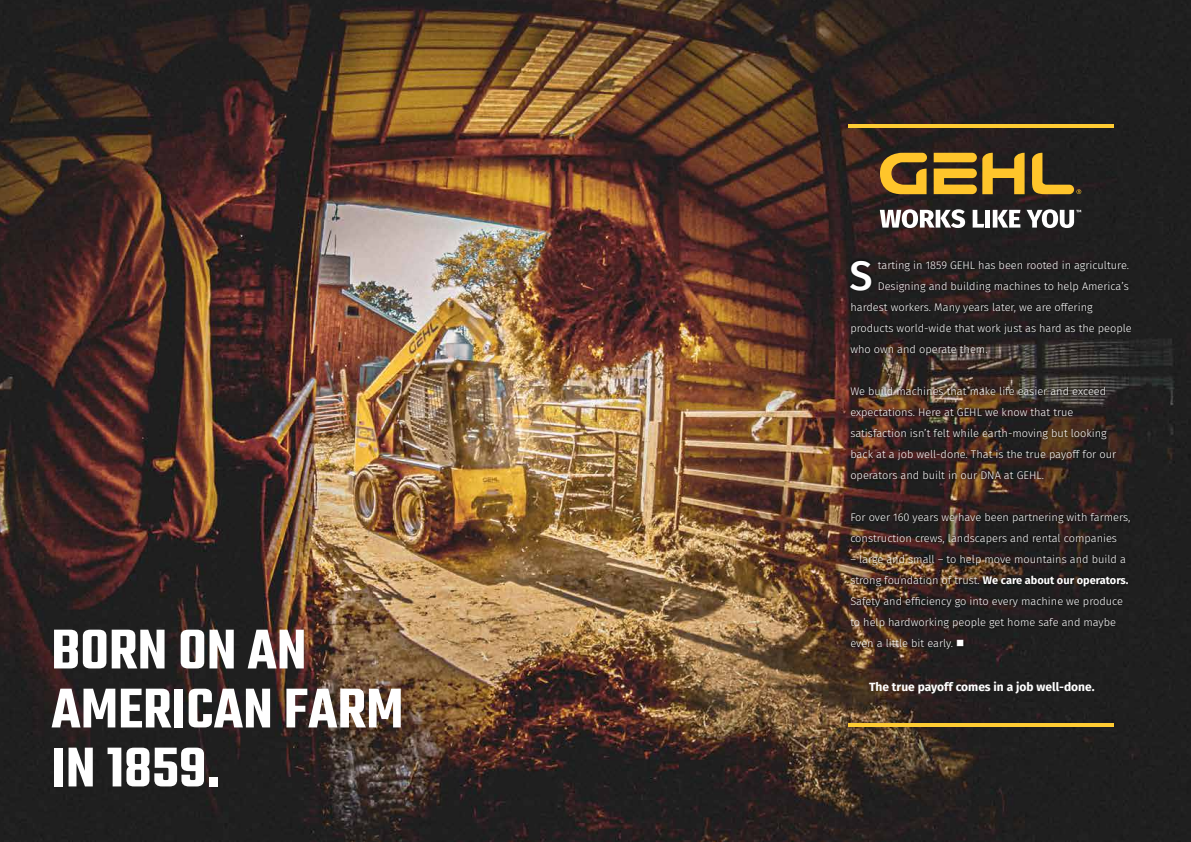
<style>
.page{position:relative;width:1191px;height:842px;background:#fff}
.page>*{position:absolute;margin:0;border:0;box-sizing:border-box;transform-origin:0 0}
.t1{font:600 61px/59px "Teko";color:#fff}
.t2{font:500 41.4px "Fira Sans";color:#fff}
.t3{font:700 12px "Fira Sans";color:#fff}
.t4{font:300 11px/21px "Fira Sans";color:#fff}
.s1{font-weight:700}
</style>
<div class="page">
<img style="left:0;top:0;width:1191px;height:842px">
<svg style="left:879px;top:209px;width:86px;height:19px"></svg>
<svg style="left:972px;top:210px;width:12px;height:18px"></svg>
<div style="left:985px;top:210px;width:5px;height:18px;background:#fff"></div>
<svg style="left:992px;top:210px;width:28px;height:18px"></svg>
<svg style="left:1026px;top:209px;width:55px;height:19px"></svg>
<svg style="left:1032px;top:153px;width:49px;height:41px;background:#6c5723"></svg>
<svg style="left:880px;top:153px;width:47px;height:41px;background:#ad8326"></svg>
<svg style="left:933px;top:153px;width:91px;height:41px;background:#a88326"></svg>
<hr style="left:848px;top:124px;width:265px;height:3px;background:#fc3">
<hr style="left:848px;top:723px;width:265px;height:4px;background:#fc3">
<div style="left:847px;top:258px;width:287px;height:394px;background:#000;opacity:.86"></div>
<h1 class="t1" style="left:51px;top:624px;width:354px">BORN ON AN<br>AMERICAN FARM<br>IN 1859.</h1>
<h2 class="t2" style="left:849px;top:243px;width:25px">S</h2>
<p class="t4" style="left:877px;top:255px;width:253px">tarting in 1859 GEHL has been rooted in agriculture.</p>
<p class="t4" style="left:877px;top:276px;width:252px">Designing and building machines to help America’s</p>
<p class="t4" style="left:850px;top:297px;width:244px">hardest workers. Many years later, we are offering</p>
<p class="t4" style="left:850px;top:318px;width:283px">products world-wide that work just as hard as the people</p>
<p class="t4" style="left:850px;top:339px;width:139px">who own and operate them.</p>
<p class="t4" style="left:850px;top:381px;width:267px">We build machines that make life easier and exceed expectations. Here at GEHL we know that true satisfaction isn’t felt while earth-moving but looking back at a job well-done. That is the true payoff for our operators and built in our DNA at GEHL.</p>
<p class="t4" style="left:850px;top:507px;width:281px">For over 160 years we have been partnering with farmers, construction crews, landscapers and rental companies</p>
<p class="t4" style="left:850px;top:549px;width:280px">– large and small – to help move mountains and build a strong foundation of trust. <span class="s1">We care about our operators.<br></span>Safety and efficiency go into every machine we produce to help hardworking people get home safe and maybe even a little bit early. ■</p>
<p class="t3" style="left:869px;top:677px;width:227px">The true payoff comes in a job well-done.</p>
</div>
